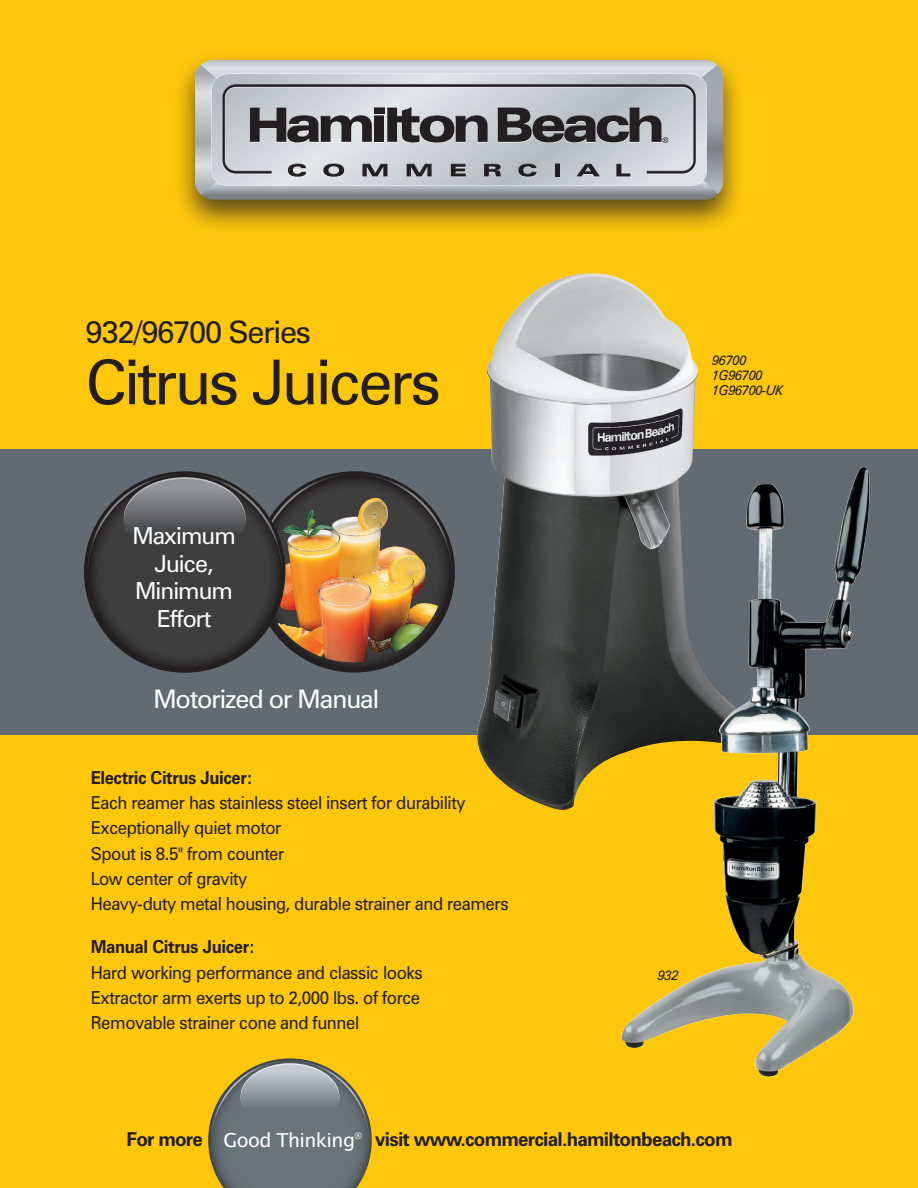
<style>
.page{position:relative;width:918px;height:1188px;background:#fec70c}
.page>*{position:absolute;margin:0;border:0;box-sizing:border-box;transform-origin:0 0}
.t1{font:62.1px "Zurich BT";letter-spacing:-.04em;color:#231f20}
.t2{font:31.05px "Zurich BT";letter-spacing:-.04em;color:#231f20}
.t3{font:25.5px "Zurich BT";letter-spacing:-.04em;color:#fff}
.t4{font:23.4px "Zurich BT";letter-spacing:-.04em;color:#fff}
.t5{font:19.35px "Lucida Grande";letter-spacing:-.03em;color:#fff}
.t6{font:700 19.2px "Zurich BT";letter-spacing:-.04em;color:#231f20}
.t7{font:17.85px/25px "Zurich BT";letter-spacing:-.025em;color:#231f20;scale:.95 1}
.t8{font:700 17.85px "Zurich BT";letter-spacing:-.025em;color:#231f20;scale:.95 1}
.t9{font:italic 13.5px "Zurich BT";letter-spacing:-.05em;color:#231f20}
.s1{font-weight:700}
</style>
<div class="page">
<div style="left:0;top:449px;width:918px;height:285px;background:#626b74"></div>
<div style="left:172px;top:50px;width:574px;height:185px;background:#231f20;opacity:.75"></div>
<svg style="left:195px;top:60px;width:528px;height:140px"></svg>
<svg style="left:195px;top:65px;width:528px;height:130px"></svg>
<svg style="left:208px;top:1058px;width:164px;height:130px"></svg>
<svg style="left:254px;top:471px;width:201px;height:202px"></svg>
<svg style="left:360px;top:474px;width:92px;height:98px"></svg>
<img style="left:272px;top:498px;width:166px;height:164px">
<svg style="left:84px;top:471px;width:201px;height:202px"></svg>
<svg style="left:88px;top:474px;width:261px;height:98px"></svg>
<img style="left:475px;top:273px;width:224px;height:537px">
<img style="left:596px;top:459px;width:322px;height:618px">
<p class="t2" style="left:86px;top:314px;width:227px">932/96700 Series</p>
<p class="t1" style="left:86px;top:344px;width:357px">Citrus Juicers</p>
<p class="t4" style="left:132px;top:521px;width:105px">Maximum</p>
<p class="t4" style="left:155px;top:549px;width:60px">Juice,</p>
<p class="t4" style="left:135px;top:577px;width:99px">Minimum</p>
<p class="t4" style="left:157px;top:605px;width:56px">Effort</p>
<p class="t3" style="left:153px;top:683px;width:227px">Motorized or Manual</p>
<p class="t8" style="left:91px;top:767px;width:172px">Electric Citrus Juicer:</p>
<p class="t7" style="left:91px;top:790px;width:396px">Each reamer has stainless steel insert for durability</p>
<p class="t7" style="left:91px;top:815px;width:202px">Exceptionally quiet motor</p>
<p class="t7" style="left:91px;top:841px;width:206px">Spout is 8.5" from counter</p>
<p class="t7" style="left:91px;top:866px;width:166px">Low center of gravity</p>
<p class="t7" style="left:91px;top:891px;width:442px">Heavy-duty metal housing, durable strainer and reamers</p>
<p class="t7" style="left:91px;top:934px;width:351px"><span class="s1">Manual Citrus Juicer:<br></span>Hard working performance and classic looks</p>
<p class="t7" style="left:91px;top:985px;width:348px">Extractor arm exerts up to 2,000 lbs. of force</p>
<p class="t7" style="left:91px;top:1010px;width:284px">Removable strainer cone and funnel</p>
<p class="t9" style="left:712px;top:352px;width:36px">96700</p>
<p class="t9" style="left:712px;top:367px;width:52px">1G96700</p>
<p class="t9" style="left:712px;top:382px;width:73px">1G96700-UK</p>
<p class="t9" style="left:658px;top:967px;width:23px">932</p>
<p class="t5" style="left:223px;top:1129px;width:140px">Good Thinking<sup>®</sup></p>
<p class="t6" style="left:127px;top:1128px;width:78px">For more</p>
<p class="t6" style="left:375px;top:1128px;width:359px">visit www.commercial.hamiltonbeach.com</p>
</div>
